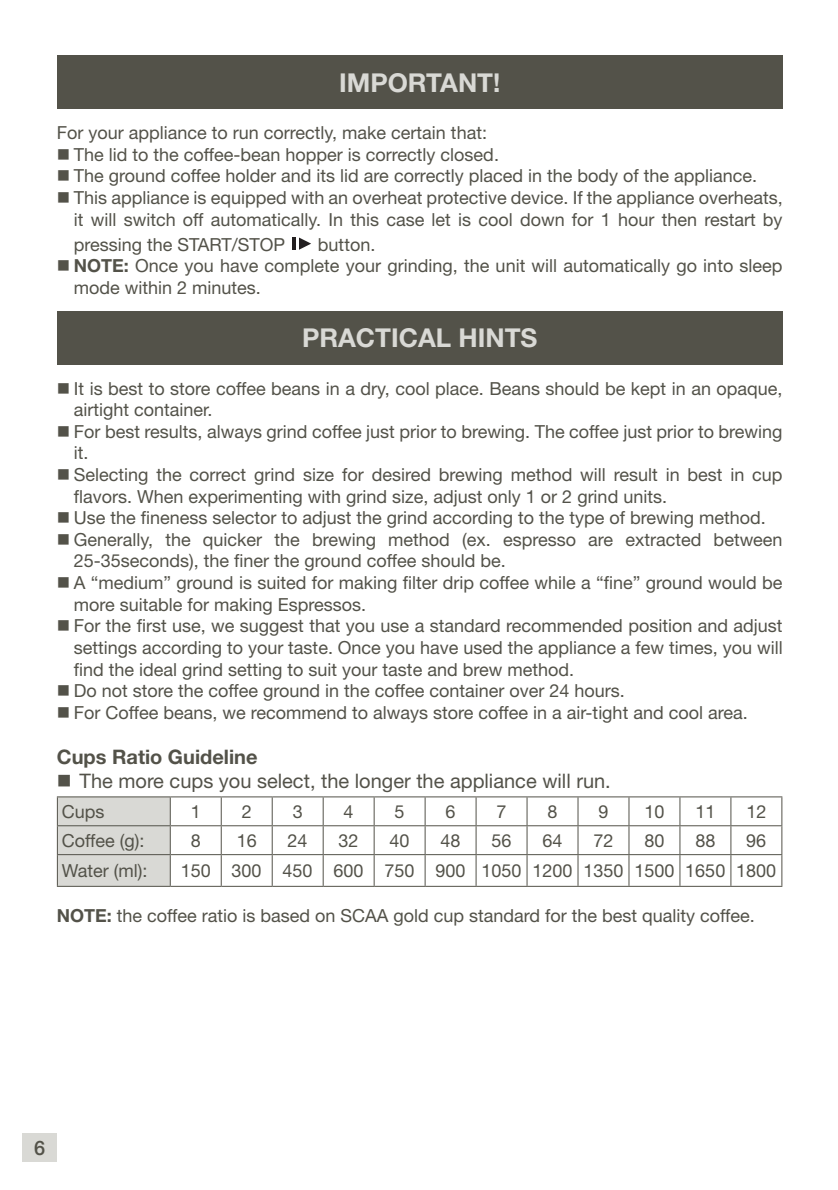
<style>
.page{position:relative;width:838px;height:1190px;background:#fff}
.page>*{position:absolute;margin:0;border:0;box-sizing:border-box;transform-origin:0 0}
.t1{font:700 26px "Helvetica Neue LT Std";color:#d9d9d5}
.t2{font:20px "Helvetica Neue LT Std";color:#535249}
.t3{font:700 20px "Helvetica Neue LT Std";color:#535249}
.t4{font:500 20px "Helvetica Neue LT Std";color:#535249}
.t5{font:18px/21.6px "Helvetica Neue LT Std";color:#535249}
.s1{font-weight:700}
</style>
<div class="page">
<div style="left:23px;top:1133px;width:34px;height:28px;background:#d9d9d5"></div>
<div style="left:57px;top:55px;width:726px;height:54px;background:#535249"></div>
<hr style="left:292px;top:237px;width:4px;height:13px;background:#231f20">
<svg style="left:299px;top:237px;width:12px;height:13px"></svg>
<div style="left:57px;top:311px;width:726px;height:53px;background:#535249"></div>
<svg style="left:171px;top:797px;width:610px;height:88px"></svg>
<hr style="left:170px;top:796px;width:51px;height:1px;background:#535249">
<hr style="left:221px;top:796px;width:51px;height:1px;background:#535249">
<hr style="left:272px;top:796px;width:51px;height:1px;background:#535249">
<hr style="left:323px;top:796px;width:51px;height:1px;background:#535249">
<hr style="left:374px;top:796px;width:51px;height:1px;background:#535249">
<hr style="left:425px;top:796px;width:51px;height:1px;background:#535249">
<hr style="left:476px;top:796px;width:51px;height:1px;background:#535249">
<hr style="left:527px;top:796px;width:51px;height:1px;background:#535249">
<hr style="left:578px;top:796px;width:51px;height:1px;background:#535249">
<hr style="left:629px;top:796px;width:51px;height:1px;background:#535249">
<hr style="left:680px;top:796px;width:51px;height:1px;background:#535249">
<hr style="left:731px;top:796px;width:51px;height:1px;background:#535249">
<hr style="left:170px;top:825px;width:51px;height:1px;background:#535249">
<svg style="left:57px;top:796px;width:114px;height:89px;background:#d4d4d0"></svg>
<hr style="left:221px;top:825px;width:51px;height:1px;background:#535249">
<svg style="left:221px;top:797px;width:1px;height:57px"></svg>
<hr style="left:272px;top:825px;width:51px;height:1px;background:#535249">
<svg style="left:272px;top:797px;width:1px;height:57px"></svg>
<hr style="left:323px;top:825px;width:51px;height:1px;background:#535249">
<svg style="left:323px;top:797px;width:1px;height:57px"></svg>
<hr style="left:374px;top:825px;width:51px;height:1px;background:#535249">
<svg style="left:374px;top:797px;width:1px;height:57px"></svg>
<hr style="left:425px;top:825px;width:51px;height:1px;background:#535249">
<svg style="left:425px;top:797px;width:1px;height:57px"></svg>
<hr style="left:476px;top:825px;width:51px;height:1px;background:#535249">
<svg style="left:476px;top:797px;width:1px;height:57px"></svg>
<hr style="left:527px;top:825px;width:51px;height:1px;background:#535249">
<svg style="left:526px;top:797px;width:1px;height:57px"></svg>
<hr style="left:578px;top:825px;width:51px;height:1px;background:#535249">
<svg style="left:577px;top:797px;width:1px;height:57px"></svg>
<hr style="left:629px;top:825px;width:51px;height:1px;background:#535249">
<svg style="left:628px;top:797px;width:1px;height:57px"></svg>
<hr style="left:680px;top:825px;width:51px;height:1px;background:#535249">
<svg style="left:679px;top:797px;width:1px;height:57px"></svg>
<hr style="left:731px;top:825px;width:51px;height:1px;background:#535249">
<svg style="left:730px;top:797px;width:1px;height:57px"></svg>
<svg style="left:781px;top:797px;width:1px;height:57px"></svg>
<hr style="left:57px;top:854px;width:113px;height:1px;background:#535249">
<hr style="left:57px;top:855px;width:1px;height:30px;background:#535249">
<hr style="left:170px;top:854px;width:51px;height:1px;background:#535249">
<hr style="left:170px;top:855px;width:1px;height:30px;background:#535249">
<hr style="left:221px;top:854px;width:51px;height:1px;background:#535249">
<hr style="left:221px;top:855px;width:1px;height:30px;background:#535249">
<hr style="left:272px;top:854px;width:51px;height:1px;background:#535249">
<hr style="left:272px;top:855px;width:1px;height:30px;background:#535249">
<hr style="left:323px;top:854px;width:51px;height:1px;background:#535249">
<hr style="left:323px;top:855px;width:1px;height:30px;background:#535249">
<hr style="left:374px;top:854px;width:51px;height:1px;background:#535249">
<hr style="left:374px;top:855px;width:1px;height:30px;background:#535249">
<hr style="left:425px;top:854px;width:51px;height:1px;background:#535249">
<hr style="left:425px;top:855px;width:1px;height:30px;background:#535249">
<hr style="left:476px;top:854px;width:51px;height:1px;background:#535249">
<hr style="left:476px;top:855px;width:1px;height:30px;background:#535249">
<hr style="left:527px;top:854px;width:51px;height:1px;background:#535249">
<hr style="left:526px;top:855px;width:1px;height:30px;background:#535249">
<hr style="left:578px;top:854px;width:51px;height:1px;background:#535249">
<hr style="left:577px;top:855px;width:1px;height:30px;background:#535249">
<hr style="left:629px;top:854px;width:51px;height:1px;background:#535249">
<hr style="left:628px;top:855px;width:1px;height:30px;background:#535249">
<hr style="left:680px;top:854px;width:51px;height:1px;background:#535249">
<hr style="left:679px;top:855px;width:1px;height:30px;background:#535249">
<hr style="left:731px;top:854px;width:51px;height:1px;background:#535249">
<hr style="left:730px;top:855px;width:1px;height:30px;background:#535249">
<hr style="left:781px;top:855px;width:1px;height:30px;background:#535249">
<hr style="left:170px;top:885px;width:51px;height:1px;background:#535249">
<hr style="left:221px;top:885px;width:51px;height:1px;background:#535249">
<hr style="left:272px;top:885px;width:51px;height:1px;background:#535249">
<hr style="left:323px;top:885px;width:51px;height:1px;background:#535249">
<hr style="left:374px;top:885px;width:51px;height:1px;background:#535249">
<hr style="left:425px;top:885px;width:51px;height:1px;background:#535249">
<hr style="left:476px;top:885px;width:51px;height:1px;background:#535249">
<hr style="left:527px;top:885px;width:51px;height:1px;background:#535249">
<hr style="left:578px;top:885px;width:51px;height:1px;background:#535249">
<hr style="left:629px;top:885px;width:51px;height:1px;background:#535249">
<hr style="left:680px;top:885px;width:51px;height:1px;background:#535249">
<hr style="left:731px;top:885px;width:51px;height:1px;background:#535249">
<hr style="left:57px;top:885px;width:113px;height:1px;background:#535249">
<h1 class="t1" style="left:339px;top:66px;width:163px">IMPORTANT!</h1>
<p class="t5" style="left:74px;top:122px;width:710px;text-indent:-17px">For your appliance to run correctly, make certain that:<br>The lid to the coffee-bean hopper is correctly closed.<br>The ground coffee holder and its lid are correctly placed in the body of the appliance.<br>This appliance is equipped with an overheat protective device. If the appliance overheats, it will switch off automatically. In this case let is cool down for 1 hour then restart by</p>
<p class="t5" style="left:74px;top:233px;width:213px">pressing the START/STOP</p>
<p class="t5" style="left:74px;top:233px;width:710px;text-indent:244px">button.<br><span class="s1">NOTE:</span> Once you have complete your grinding, the unit will automatically go into sleep mode within 2 minutes.</p>
<h1 class="t1" style="left:302px;top:321px;width:237px">PRACTICAL HINTS</h1>
<p class="t5" style="left:74px;top:377px;width:710px">It is best to store coffee beans in a dry, cool place. Beans should be kept in an opaque, airtight container.<br>For best results, always grind coffee just prior to brewing. The coffee just prior to brewing it.<br>Selecting the correct grind size for desired brewing method will result in best in cup flavors. When experimenting with grind size, adjust only 1 or 2 grind units.<br>Use the fineness selector to adjust the grind according to the type of brewing method.<br>Generally, the quicker the brewing method (ex. espresso are extracted between 25-35seconds), the finer the ground coffee should be.<br>A “medium” ground is suited for making filter drip coffee while a “fine” ground would be more suitable for making Espressos.<br>For the first use, we suggest that you use a standard recommended position and adjust settings according to your taste. Once you have used the appliance a few times, you will find the ideal grind setting to suit your taste and brew method.<br>Do not store the coffee ground in the coffee container over 24 hours.<br>For Coffee beans, we recommend to always store coffee in a air-tight and cool area.</p>
<p class="t3" style="left:57px;top:744px;width:202px">Cups Ratio Guideline</p>
<p class="t2" style="left:80px;top:769px;width:533px">The more cups you select, the longer the appliance will run.</p>
<p class="t5" style="left:62px;top:800px;width:44px">Cups</p>
<p class="t5" style="left:191px;top:800px;width:12px">1</p>
<p class="t5" style="left:242px;top:800px;width:12px">2</p>
<p class="t5" style="left:293px;top:800px;width:12px">3</p>
<p class="t5" style="left:344px;top:800px;width:12px">4</p>
<p class="t5" style="left:395px;top:800px;width:12px">5</p>
<p class="t5" style="left:446px;top:800px;width:12px">6</p>
<p class="t5" style="left:496px;top:800px;width:12px">7</p>
<p class="t5" style="left:547px;top:800px;width:12px">8</p>
<p class="t5" style="left:598px;top:800px;width:12px">9</p>
<p class="t5" style="left:644px;top:800px;width:22px">10</p>
<p class="t5" style="left:695px;top:800px;width:22px">11</p>
<p class="t5" style="left:746px;top:800px;width:22px">12</p>
<p class="t5" style="left:62px;top:829px;width:84px">Coffee (g):</p>
<p class="t5" style="left:191px;top:829px;width:12px">8</p>
<p class="t5" style="left:237px;top:829px;width:22px">16</p>
<p class="t5" style="left:288px;top:829px;width:22px">24</p>
<p class="t5" style="left:339px;top:829px;width:22px">32</p>
<p class="t5" style="left:390px;top:829px;width:22px">40</p>
<p class="t5" style="left:440px;top:829px;width:22px">48</p>
<p class="t5" style="left:491px;top:829px;width:22px">56</p>
<p class="t5" style="left:542px;top:829px;width:22px">64</p>
<p class="t5" style="left:593px;top:829px;width:22px">72</p>
<p class="t5" style="left:644px;top:829px;width:22px">80</p>
<p class="t5" style="left:695px;top:829px;width:22px">88</p>
<p class="t5" style="left:746px;top:829px;width:22px">96</p>
<p class="t5" style="left:62px;top:859px;width:87px">Water (ml):</p>
<p class="t5" style="left:181px;top:859px;width:597px">150 300 450 600 750 900 1050 1200 1350 1500 1650 1800</p>
<p class="t5" style="left:57px;top:904px;width:700px"><span class="s1">NOTE:</span> the coffee ratio is based on SCAA gold cup standard for the best quality coffee.</p>
<p class="t4" style="left:34px;top:1135px;width:13px">6</p>
</div>
